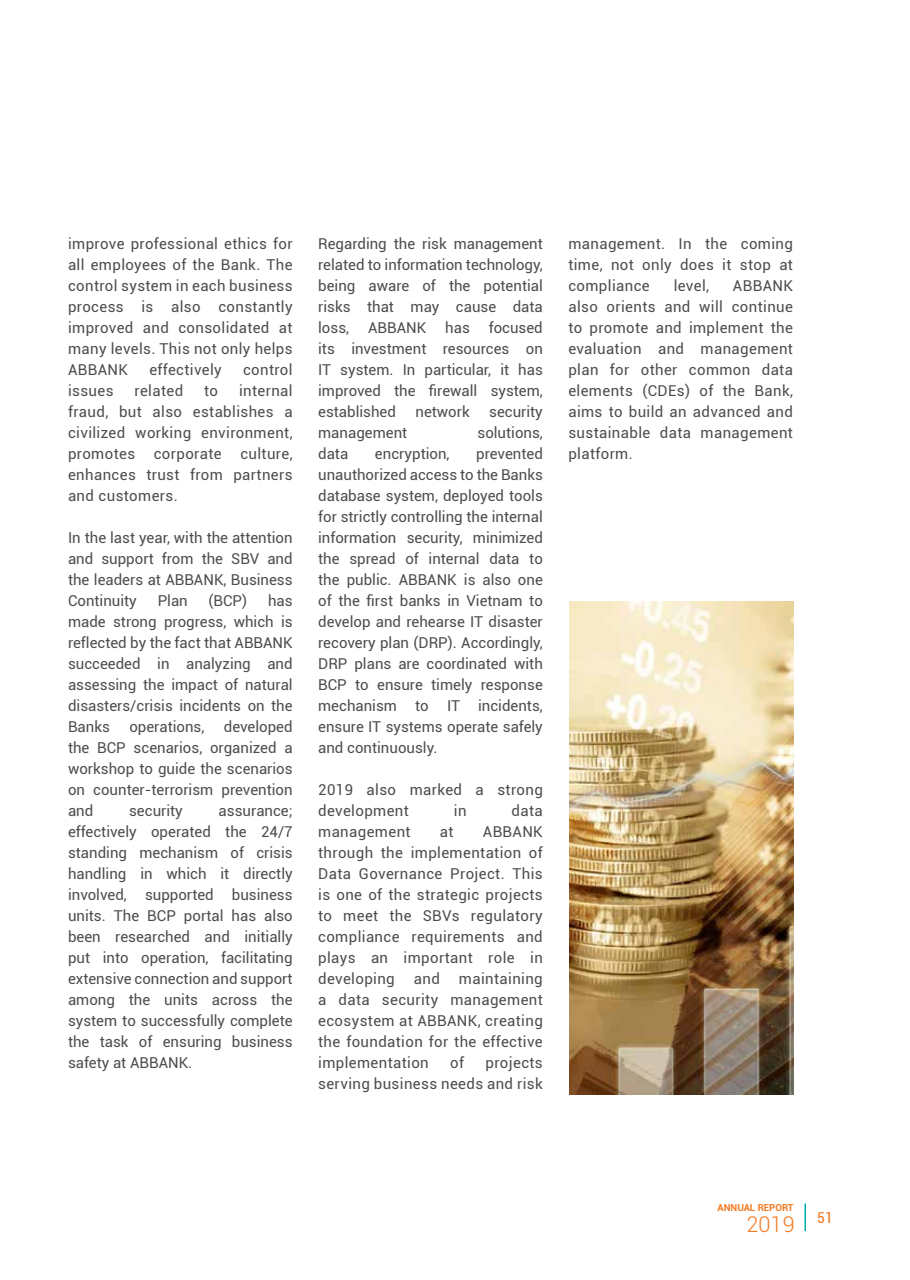
<style>
.page{position:relative;width:910px;height:1280px;background:#fff}
.page>*{position:absolute;margin:0;border:0;box-sizing:border-box;transform-origin:0 0}
.t1{font:300 21.75px "Roboto";color:#f47920}
.t2{font:15px/21px "Roboto";letter-spacing:.005em;color:#4d4d4f;text-align:justify}
.t3{font:15px/21px "Roboto";letter-spacing:.025em;color:#4d4d4f}
.t4{font:condensed 15px "Roboto";color:#f47920}
.t5{font:700 9.6px "Roboto";color:#f47920}
</style>
<div class="page">
<hr style="left:804px;top:1203px;width:2px;height:28px;background:#00aaad">
<img style="left:570px;top:601px;width:223px;height:493px">
<p class="t2" style="left:68px;top:233px;width:226px">improve professional ethics for all employees of the Bank. The control system in each business process is also constantly improved and consolidated at many levels. This not only helps ABBANK</p>
<p class="t3" style="left:149px;top:359px;width:74px">effectively</p>
<p class="t3" style="left:243px;top:359px;width:51px">control</p>
<p class="t2" style="left:68px;top:380px;width:226px;text-indent:171px">internal fraud, but also establishes a civilized working environment, promotes corporate culture, enhances trust from partners and customers.</p>
<p class="t2" style="left:68px;top:527px;width:226px">In the last year, with the attention and support from the SBV and the leaders at ABBANK, Business Continuity</p>
<p class="t2" style="left:68px;top:380px;width:47px">issues</p>
<p class="t3" style="left:135px;top:380px;width:50px">related</p>
<p class="t2" style="left:204px;top:380px;width:15px">to</p>
<p class="t2" style="left:158px;top:590px;width:32px">Plan</p>
<p class="t2" style="left:209px;top:590px;width:40px">(BCP)</p>
<p class="t2" style="left:68px;top:590px;width:226px;text-indent:200px">has made strong progress, which is reflected by the fact that ABBANK succeeded in analyzing and assessing the impact of natural disasters/crisis incidents on the Banks</p>
<p class="t2" style="left:68px;top:716px;width:226px;text-indent:156px">developed the BCP scenarios, organized a workshop to guide the scenarios on counter-terrorism prevention and</p>
<p class="t2" style="left:129px;top:716px;width:77px">operations,</p>
<p class="t2" style="left:129px;top:800px;width:55px">security</p>
<p class="t2" style="left:68px;top:800px;width:226px;text-indent:151px">assurance; effectively operated the 24/7 standing mechanism of crisis handling in which it directly involved, supported business units. The BCP portal has also been researched and initially put into operation, facilitating extensive connection and support among the units across the system to successfully complete the task of ensuring business safety at ABBANK.</p>
<p class="t2" style="left:318px;top:233px;width:226px">Regarding the risk management related to information technology, being aware of the potential risks that may cause data loss,</p>
<p class="t2" style="left:318px;top:317px;width:226px;text-indent:171px">focused its investment resources on IT system. In particular, it has improved the firewall system, established</p>
<p class="t2" style="left:368px;top:317px;width:60px">ABBANK</p>
<p class="t2" style="left:445px;top:317px;width:26px">has</p>
<p class="t2" style="left:415px;top:401px;width:56px">network</p>
<p class="t2" style="left:489px;top:401px;width:55px">security</p>
<p class="t2" style="left:318px;top:422px;width:91px">management</p>
<p class="t2" style="left:477px;top:422px;width:67px">solutions,</p>
<p class="t2" style="left:318px;top:443px;width:32px">data</p>
<p class="t2" style="left:375px;top:443px;width:76px">encryption,</p>
<p class="t2" style="left:318px;top:443px;width:226px;text-indent:158px">prevented unauthorized access to the Banks database system, deployed tools for strictly controlling the internal information security, minimized the spread of internal data to the public. ABBANK is also one of the first banks in Vietnam to develop and rehearse IT disaster recovery plan (DRP). Accordingly, DRP plans are coordinated with BCP to ensure timely response mechanism to IT incidents, ensure IT systems operate safely and continuously.</p>
<p class="t3" style="left:318px;top:779px;width:226px">2019 also marked a strong development</p>
<p class="t2" style="left:454px;top:800px;width:14px">in</p>
<p class="t2" style="left:512px;top:800px;width:33px">data</p>
<p class="t2" style="left:318px;top:821px;width:226px;text-indent:165px">ABBANK through the implementation of Data Governance Project. This is one of the strategic projects to meet the SBVs regulatory compliance requirements and plays an important role in developing</p>
<p class="t3" style="left:318px;top:821px;width:94px">management</p>
<p class="t2" style="left:440px;top:821px;width:15px">at</p>
<p class="t2" style="left:318px;top:968px;width:226px;text-indent:141px">maintaining a data security management ecosystem at ABBANK, creating the foundation for the effective implementation</p>
<p class="t2" style="left:414px;top:968px;width:28px">and</p>
<p class="t2" style="left:450px;top:1052px;width:15px">of</p>
<p class="t3" style="left:318px;top:1052px;width:226px;text-align:right">projects<br>serving business needs and risk</p>
<p class="t2" style="left:568px;top:233px;width:226px">management. In the coming time, not only does it stop at compliance</p>
<p class="t2" style="left:674px;top:275px;width:37px">level,</p>
<p class="t2" style="left:568px;top:275px;width:226px;text-indent:165px">ABBANK also orients and will continue to promote and implement the evaluation and management plan for other common data elements (CDEs) of the Bank, aims to build an advanced and sustainable data management platform.</p>
<p class="t5" style="left:718px;top:1200px;width:77px">ANNUAL REPORT</p>
<h1 class="t1" style="left:747px;top:1209px;width:50px">2019</h1>
<p class="t4" style="left:817px;top:1207px;width:17px">51</p>
</div>
